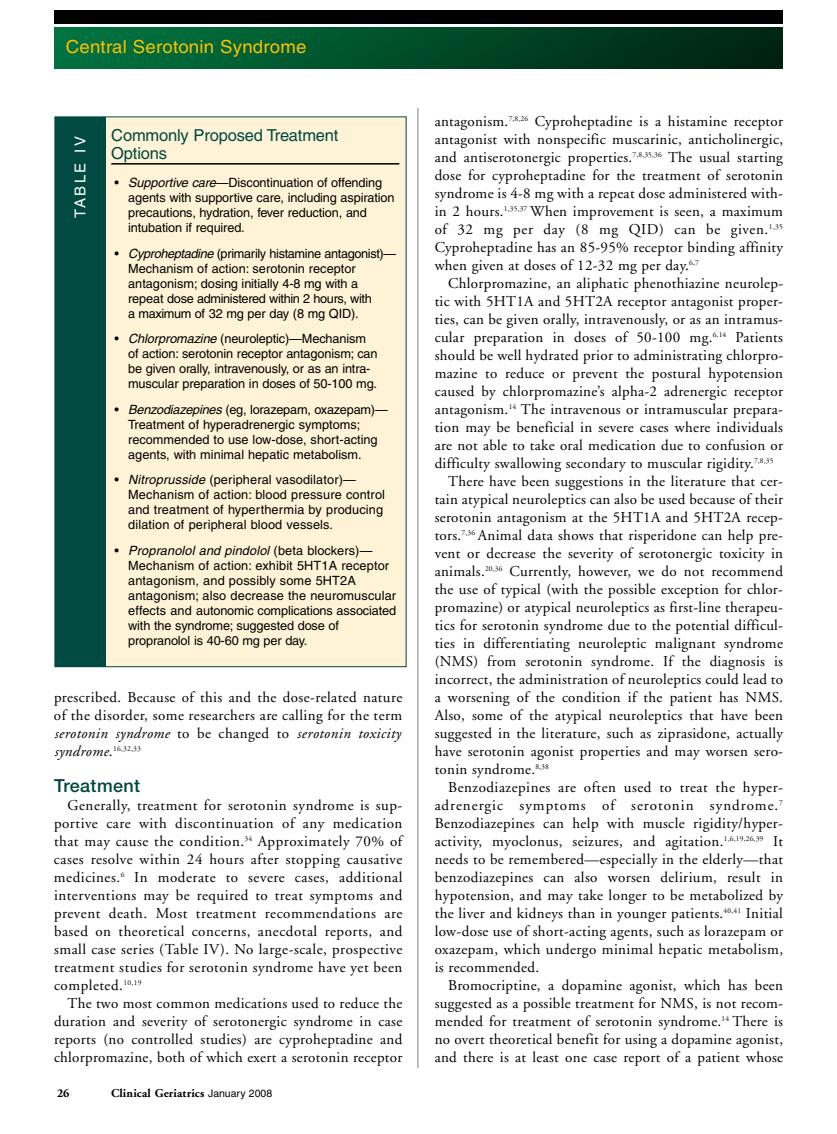
<style>
.page{position:relative;width:837px;height:1134px;background:#fff}
.page>*{position:absolute;margin:0;border:0;box-sizing:border-box;transform-origin:0 0}
.t1{font:18px "Helvetica";letter-spacing:.01em;color:#fbc200}
.t2{font:500 18px "Helvetica Neue";letter-spacing:.02em;color:#004841}
.t3{font:16.5px/18px "Helvetica";letter-spacing:-.01em;color:#004841}
.t4{font:15px/18px "Adobe Garamond";letter-spacing:.02em;color:#000;text-align:justify}
.t5{font:15px "Adobe Garamond";letter-spacing:.065em;color:#000}
.t6{font:15px "Helvetica";letter-spacing:.165em;color:#fff}
.t7{font:12.75px/15px "Helvetica";letter-spacing:-.01em;color:#000}
.t8{font:12.75px/15px "Helvetica";letter-spacing:.01em;color:#000}
.t9{font:700 12px "Adobe Garamond";letter-spacing:.015em;color:#000}
.s1{font-style:italic}
.s2{font-family:"Helvetica";font-weight:400;font-size:10.5px}
</style>
<div class="page">
<img style="left:54px;top:28px;width:729px;height:40px">
<div style="left:54px;top:10px;width:729px;height:14px;background:#000"></div>
<hr style="left:418px;top:108px;width:1px;height:960px;background:#808080">
<div style="left:55px;top:117px;width:351px;height:550px;background:#fef3d6"></div>
<div style="left:55px;top:117px;width:50px;height:550px;background:#004a41"></div>
<hr style="left:111px;top:163px;width:288px;height:2px;background:#000">
<p class="t1" style="left:66px;top:37px;width:242px">Central Serotonin Syndrome</p>
<p class="t6" style="left:71px;top:218px;width:83px;rotate:-90deg">TABLE IV</p>
<p class="t3" style="left:111px;top:126px;width:229px">Commonly Proposed Treatment<br>Options</p>
<p class="t7" style="left:128px;top:175px;width:268px;text-indent:-14px">• <span class="s1">Supportive care</span>—Discontinuation of offending agents with supportive care, including aspiration precautions, hydration, fever reduction, and intubation if required.</p>
<p class="t7" style="left:128px;top:246px;width:270px;text-indent:-14px">• <span class="s1">Cyproheptadine</span> (primarily histamine antagonist)— Mechanism of action: serotonin receptor antagonism; dosing initially 4-8 mg with a repeat dose administered within 2 hours, with<br>a maximum of 32 mg per day (8 mg QID).</p>
<p class="t7" style="left:128px;top:331px;width:251px;text-indent:-14px">• <span class="s1">Chlorpromazine</span> (neuroleptic)—Mechanism of action: serotonin receptor antagonism; can be given orally, intravenously, or as an intra&shy;muscular preparation in doses of 50-100 mg.</p>
<p class="t7" style="left:128px;top:402px;width:261px;text-indent:-14px">• <span class="s1">Benzodiazepines</span> (eg, lorazepam, oxazepam)— Treatment of hyperadrenergic symptoms; recommended to use low-dose, short-acting agents, with minimal hepatic metabolism.</p>
<p class="t8" style="left:128px;top:472px;width:258px;text-indent:-14px">• <span class="s1">Nitroprusside</span> (peripheral vasodilator)— Mechanism of action: blood pressure control and treatment of hyperthermia by producing dilation of peripheral blood vessels.</p>
<p class="t8" style="left:128px;top:543px;width:270px;text-indent:-14px">• <span class="s1">Propranolol and pindolol</span> (beta blockers)— Mechanism of action: exhibit 5HT1A receptor antagonism, and possibly some 5HT2A antagonism; also decrease the neuromuscular effects and autonomic complications associated with the syndrome; suggested dose of propranolol is 40-60 mg per day.</p>
<p class="t4" style="left:54px;top:689px;width:350px">prescribed. Because of this and the dose-related nature of the disorder, some researchers are calling for the term <span class="s1">serotonin syndrome</span> to be changed to <span class="s1">serotonin toxicity syndrome</span>.<sup>16,32,33</sup></p>
<p class="t2" style="left:54px;top:775px;width:88px">Treatment</p>
<p class="t4" style="left:54px;top:797px;width:350px;text-indent:14px">Generally, treatment for serotonin syndrome is sup&shy;portive care with discontinuation of any medication that may cause the condition.<sup>34</sup> Approximately 70% of cases resolve within 24 hours after stopping causative medicines.<sup>6</sup> In moderate to severe cases, additional interventions may be required to treat symptoms and prevent death. Most treatment recommendations are based on theoretical concerns, anecdotal reports, and small case series (Table IV). No large-scale, prospective treatment studies for serotonin syndrome have yet been completed.<sup>10,19</sup></p>
<p class="t4" style="left:54px;top:995px;width:350px;text-indent:14px">The two most common medications used to reduce the duration and severity of serotonergic syndrome in case reports (no controlled studies) are cyproheptadine and chlorpromazine, both of which exert a serotonin receptor</p>
<p class="t9" style="left:57px;top:1087px;width:14px">26</p>
<p class="t9" style="left:111px;top:1087px;width:163px">Clinical Geriatrics <span class="s2">January 2008</span></p>
<p class="t4" style="left:435px;top:113px;width:350px">antagonism.<sup>7,8,26</sup> Cyproheptadine is a histamine receptor antagonist with nonspecific muscarinic, anticholinergic, and antiserotonergic properties.<sup>7,8,35,36</sup> The usual starting dose for cyproheptadine for the treatment of serotonin syndrome is 4-8 mg with a repeat dose administered with&shy;in 2 hours.<sup>1,35,37</sup> When improvement is seen, a maximum of 32 mg per day (8 mg QID) can be given.<sup>1,35<br></sup>Cyproheptadine has an 85-95% receptor binding affinity when given at doses of 12-32 mg per day.<sup>6,7</sup></p>
<p class="t4" style="left:448px;top:275px;width:336px">Chlorpromazine, an aliphatic phenothiazine neurolep-</p>
<p class="t4" style="left:435px;top:293px;width:350px">tic with 5HT1A and 5HT2A receptor antagonist proper-</p>
<p class="t4" style="left:435px;top:311px;width:350px">ties, can be given orally, intravenously, or as an intramus-</p>
<p class="t4" style="left:435px;top:329px;width:350px">cular preparation in doses of 50-100 mg.<sup>6,14</sup> Patients</p>
<p class="t4" style="left:435px;top:347px;width:350px">should be well hydrated prior to administrating chlorpro-</p>
<p class="t4" style="left:435px;top:365px;width:350px">mazine to reduce or prevent the postural hypotension</p>
<p class="t4" style="left:435px;top:383px;width:350px">caused by chlorpromazine’s alpha-2 adrenergic receptor</p>
<p class="t4" style="left:435px;top:401px;width:350px">antagonism.<sup>14</sup> The intravenous or intramuscular prepara-</p>
<p class="t4" style="left:435px;top:419px;width:350px">tion may be beneficial in severe cases where individuals</p>
<p class="t4" style="left:435px;top:437px;width:350px">are not able to take oral medication due to confusion or</p>
<p class="t4" style="left:435px;top:455px;width:340px">difficulty swallowing secondary to muscular rigidity.<sup>7,8,35</sup></p>
<p class="t4" style="left:448px;top:473px;width:336px">There have been suggestions in the literature that cer-</p>
<p class="t4" style="left:435px;top:491px;width:350px">tain atypical neuroleptics can also be used because of their</p>
<p class="t4" style="left:435px;top:509px;width:350px">serotonin antagonism at the 5HT1A and 5HT2A recep-</p>
<p class="t4" style="left:435px;top:527px;width:350px">tors.<sup>7,36</sup> Animal data shows that risperidone can help pre-</p>
<p class="t4" style="left:435px;top:545px;width:350px">vent or decrease the severity of serotonergic toxicity in</p>
<p class="t4" style="left:435px;top:563px;width:350px">animals.<sup>20,36</sup> Currently, however, we do not recommend</p>
<p class="t4" style="left:435px;top:581px;width:350px">the use of typical (with the possible exception for chlor-</p>
<p class="t4" style="left:435px;top:599px;width:350px">promazine) or atypical neuroleptics as first-line therapeu-</p>
<p class="t4" style="left:435px;top:617px;width:350px">tics for serotonin syndrome due to the potential difficul-</p>
<p class="t4" style="left:435px;top:635px;width:350px">ties in differentiating neuroleptic malignant syndrome</p>
<p class="t4" style="left:435px;top:653px;width:350px">(NMS) from serotonin syndrome. If the diagnosis is</p>
<p class="t4" style="left:435px;top:671px;width:350px">incorrect, the administration of neuroleptics could lead to</p>
<p class="t4" style="left:435px;top:689px;width:350px">a worsening of the condition if the patient has NMS.</p>
<p class="t4" style="left:435px;top:707px;width:350px">Also, some of the atypical neuroleptics that have been</p>
<p class="t4" style="left:435px;top:725px;width:350px">suggested in the literature, such as ziprasidone, actually</p>
<p class="t4" style="left:435px;top:743px;width:350px">have serotonin agonist properties and may worsen sero-</p>
<p class="t4" style="left:435px;top:761px;width:116px">tonin syndrome.<sup>8,38</sup></p>
<p class="t4" style="left:448px;top:779px;width:336px">Benzodiazepines are often used to treat the hyper-</p>
<p class="t5" style="left:435px;top:797px;width:350px">adrenergic symptoms of serotonin syndrome.<sup>7</sup></p>
<p class="t4" style="left:435px;top:815px;width:350px">Benzodiazepines can help with muscle rigidity/hyper-</p>
<p class="t4" style="left:435px;top:833px;width:350px">activity, myoclonus, seizures, and agitation.<sup>1,6,19,26,39</sup> It</p>
<p class="t4" style="left:435px;top:851px;width:350px">needs to be remembered—especially in the elderly—that</p>
<p class="t4" style="left:435px;top:869px;width:350px">benzodiazepines can also worsen delirium, result in</p>
<p class="t4" style="left:435px;top:887px;width:350px">hypotension, and may take longer to be metabolized by</p>
<p class="t4" style="left:435px;top:905px;width:350px">the liver and kidneys than in younger patients.<sup>40,41</sup> Initial</p>
<p class="t4" style="left:435px;top:923px;width:350px">low-dose use of short-acting agents, such as lorazepam or</p>
<p class="t4" style="left:435px;top:941px;width:350px">oxazepam, which undergo minimal hepatic metabolism,</p>
<p class="t4" style="left:435px;top:959px;width:106px">is recommended.</p>
<p class="t4" style="left:448px;top:977px;width:336px">Bromocriptine, a dopamine agonist, which has been</p>
<p class="t4" style="left:435px;top:995px;width:350px">suggested as a possible treatment for NMS, is not recom-</p>
<p class="t4" style="left:435px;top:1013px;width:350px">mended for treatment of serotonin syndrome.<sup>14</sup> There is</p>
<p class="t4" style="left:435px;top:1031px;width:350px">no overt theoretical benefit for using a dopamine agonist,</p>
<p class="t4" style="left:435px;top:1049px;width:350px">and there is at least one case report of a patient whose</p>
</div>
